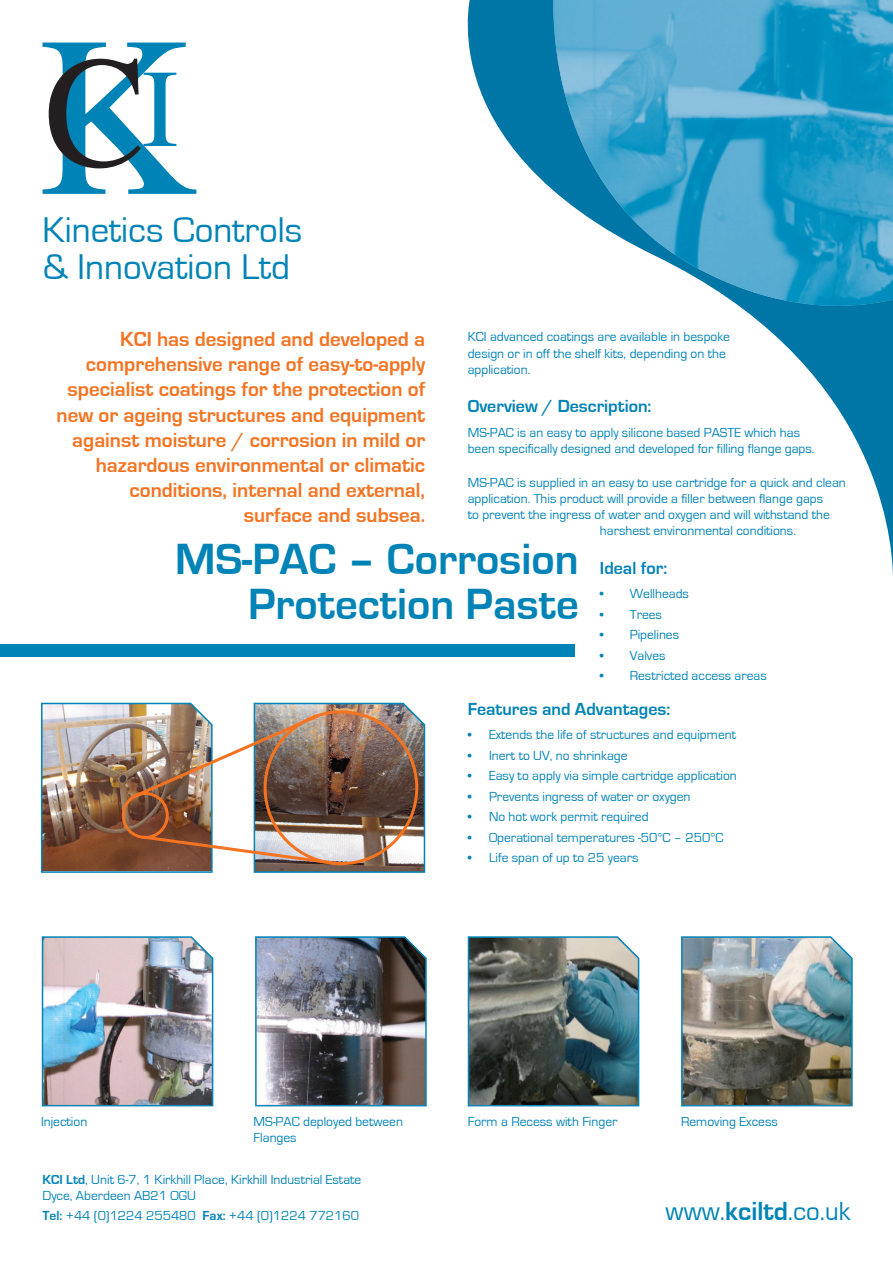
<style>
.page{position:relative;width:893px;height:1263px;background:#fff}
.page>*{position:absolute;margin:0;border:0;box-sizing:border-box;transform-origin:0 0}
.t1{font:700 45px/45px "Eurostile";color:#0083b6;text-align:right}
.t2{font:36.9px/36.9px "Eurostile";color:#0083b6}
.t3{font:27px "Eurostile";color:#0083b6}
.t4{font:700 21px/25.2px "Eurostile";color:#f47321;text-align:right}
.t5{font:700 18px "Eurostile";color:#0083b6}
.t6{font:13.5px/16.2px "Eurostile";color:#0083b6}
.s1{font-weight:700}
</style>
<div class="page">
<svg style="left:43px;top:43px;width:153px;height:151px"></svg>
<svg style="left:425px;top:0;width:468px;height:744px"></svg>
<svg style="left:536px;top:0;width:357px;height:345px"></svg>
<img style="left:553px;top:0;width:340px;height:307px">
<img style="left:42px;top:936px;width:171px;height:170px">
<img style="left:255px;top:936px;width:172px;height:170px">
<img style="left:468px;top:936px;width:171px;height:170px">
<img style="left:681px;top:936px;width:172px;height:170px">
<img style="left:41px;top:703px;width:384px;height:170px">
<div style="left:0;top:644px;width:575px;height:13px;background:#0083b6"></div>
<h2 class="t2" style="left:43px;top:212px;width:261px">Kinetics Controls &amp; Innovation Ltd</h2>
<p class="t4" style="left:57px;top:327px;width:370px">KCI has designed and developed a comprehensive range of easy-to-apply specialist coatings for the protection of new or ageing structures and equipment against moisture / corrosion in mild or hazardous environmental or climatic conditions, internal and external, surface and subsea.</p>
<p class="t6" style="left:468px;top:329px;width:264px">KCI advanced coatings are available in bespoke design or in off the shelf kits, depending on the application.</p>
<h3 class="t5" style="left:468px;top:397px;width:185px">Overview / Description:</h3>
<p class="t6" style="left:468px;top:425px;width:348px">MS-PAC is an easy to apply silicone based PASTE which has been specifically designed and developed for filling flange gaps.</p>
<p class="t6" style="left:468px;top:474px;width:380px">MS-PAC is supplied in an easy to use cartridge for a quick and clean</p>
<p class="t6" style="left:468px;top:490px;width:357px">application. This product will provide a filler between flange gaps</p>
<p class="t6" style="left:468px;top:507px;width:364px">to prevent the ingress of water and oxygen and will withstand the</p>
<p class="t6" style="left:600px;top:523px;width:197px">harshest environmental conditions.</p>
<h3 class="t5" style="left:600px;top:558px;width:69px">Ideal for:</h3>
<p class="t6" style="left:600px;top:586px;width:91px">• Wellheads</p>
<p class="t6" style="left:600px;top:607px;width:64px">• Trees</p>
<p class="t6" style="left:600px;top:627px;width:81px">• Pipelines</p>
<p class="t6" style="left:600px;top:647px;width:67px">• Valves</p>
<p class="t6" style="left:600px;top:668px;width:168px">• Restricted access areas</p>
<h3 class="t5" style="left:468px;top:699px;width:204px">Features and Advantages:</h3>
<p class="t6" style="left:468px;top:727px;width:270px">• Extends the life of structures and equipment</p>
<p class="t6" style="left:468px;top:747px;width:161px">• Inert to UV, no shrinkage</p>
<p class="t6" style="left:468px;top:768px;width:271px">• Easy to apply via simple cartridge application</p>
<p class="t6" style="left:468px;top:788px;width:224px">• Prevents ingress of water or oxygen</p>
<p class="t6" style="left:468px;top:809px;width:182px">• No hot work permit required</p>
<p class="t6" style="left:468px;top:829px;width:257px">• Operational temperatures -50°C – 250°C</p>
<p class="t6" style="left:468px;top:850px;width:172px">• Life span of up to 25 years</p>
<h1 class="t1" style="left:175px;top:537px;width:405px">MS-PAC – Corrosion<br>Protection Paste</h1>
<p class="t6" style="left:41px;top:1114px;width:48px">Injection</p>
<p class="t6" style="left:254px;top:1114px;width:151px">MS-PAC deployed between<br>Flanges</p>
<p class="t6" style="left:468px;top:1114px;width:151px">Form a Recess with Finger</p>
<p class="t6" style="left:681px;top:1114px;width:98px">Removing Excess</p>
<p class="t6" style="left:43px;top:1171px;width:320px"><span class="s1">KCI Ltd</span>, Unit 6-7, 1 Kirkhill Place, Kirkhill Industrial Estate<br>Dyce, Aberdeen AB21 OGU</p>
<p class="t6" style="left:43px;top:1208px;width:318px"><span class="s1">Tel:</span> +44 (0)1224 255480 <span class="s1">Fax:</span> +44 (0)1224 772160</p>
<h3 class="t3" style="left:666px;top:1197px;width:186px">www.<span class="s1">kciltd</span>.co.uk</h3>
</div>
